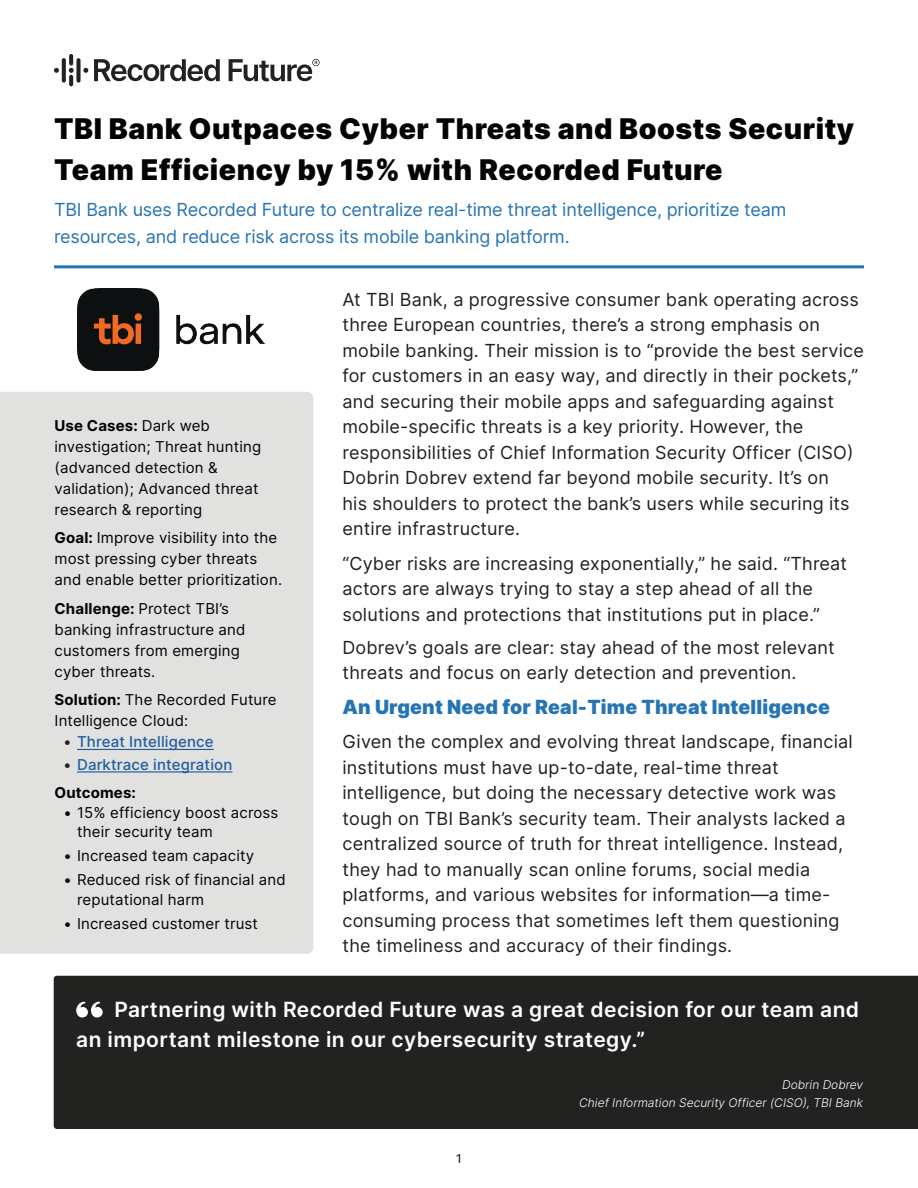
<style>
.page{position:relative;width:918px;height:1188px;background:#fff}
.page>*{position:absolute;margin:0;border:0;box-sizing:border-box;transform-origin:0 0}
.Scope_Note{font:900 28.5px/41.4px "Inter";letter-spacing:.02em;color:#020304}
.Compressed_Copy{font:600 21px/30px "Inter";letter-spacing:.02em;color:#fff}
.t1{font:900 19.5px "Inter";letter-spacing:.01em;color:#2574b4}
.t2{font:18px/25.5px "Inter";letter-spacing:.01em;color:#231f20}
.Scope_Note-2{font:18px/27px "Inter";letter-spacing:-.01em;color:#2674b4}
.Body_Copy_-_Bullets{font:15px/21px "Inter";letter-spacing:.01em;color:#020304}
.t3{font:500 15px "Inter";letter-spacing:.01em;color:#215e9f}
.Body_Copy_-_Bullets-2{font:700 15px "Inter";letter-spacing:.01em;color:#020304}
.Compressed_Copy-2{font:italic 300 12px "Inter";color:#fff}
.t4{font:12px "Inter";color:#000}
.s1{font-weight:700}
.s2{color:#231f20}
</style>
<div class="page">
<hr style="left:54px;top:265px;width:810px;height:3px;background:#2574b4">
<div style="left:0;top:392px;width:313px;height:562px;background:#e1e1df"></div>
<hr style="left:77px;top:749px;width:137px;height:1px;background:#215e9f">
<hr style="left:77px;top:771px;width:155px;height:2px;background:#215e9f">
<svg style="left:229px;top:59px;width:91px;height:23px"></svg>
<svg style="left:94px;top:59px;width:126px;height:22px"></svg>
<svg style="left:54px;top:68px;width:5px;height:5px"></svg>
<svg style="left:62px;top:58px;width:4px;height:25px"></svg>
<svg style="left:69px;top:54px;width:19px;height:32px"></svg>
<div style="left:54px;top:976px;width:864px;height:153px;background:#222221"></div>
<svg style="left:76px;top:1002px;width:27px;height:15px"></svg>
<img style="left:78px;top:288px;width:187px;height:82px">
<p class="Scope_Note" style="left:54px;top:107px;width:802px">TBI Bank Outpaces Cyber Threats and Boosts Security<br>Team Efficiency by 15% with Recorded Future</p>
<p class="Scope_Note-2" style="left:54px;top:196px;width:734px">TBI Bank uses Recorded Future to centralize real-time threat intelligence, prioritize team resources, and reduce risk across its mobile banking platform.</p>
<p class="Body_Copy_-_Bullets" style="left:55px;top:414px;width:208px"><span class="s1">Use Cases:</span> Dark web investigation; Threat hunting (advanced detection &amp; validation); Advanced threat research &amp; reporting</p>
<p class="Body_Copy_-_Bullets" style="left:55px;top:527px;width:229px"><span class="s1">Goal:</span> Improve visibility into the most pressing cyber threats and enable better prioritization.</p>
<p class="Body_Copy_-_Bullets" style="left:55px;top:597px;width:192px"><span class="s1">Challenge:</span> Protect TBI’s banking infrastructure and customers from emerging cyber threats.</p>
<p class="Body_Copy_-_Bullets" style="left:55px;top:689px;width:224px"><span class="s1">Solution:</span> The Recorded Future<br>Intelligence Cloud:</p>
<p class="t3" style="left:64px;top:731px;width:152px"><span class="s2">•</span> Threat Intelligence</p>
<p class="t3" style="left:64px;top:753px;width:170px"><span class="s2">•</span> Darktrace integration</p>
<p class="Body_Copy_-_Bullets-2" style="left:55px;top:782px;width:83px">Outcomes:</p>
<p class="Body_Copy_-_Bullets" style="left:77px;top:802px;width:203px;line-height:19.5px;text-indent:-14px">• 15% efficiency boost across their security team</p>
<p class="Body_Copy_-_Bullets" style="left:64px;top:845px;width:192px">• Increased team capacity</p>
<p class="Body_Copy_-_Bullets" style="left:77px;top:870px;width:210px;line-height:19.5px;text-indent:-14px">• Reduced risk of financial and reputational harm</p>
<p class="Body_Copy_-_Bullets" style="left:64px;top:912px;width:196px">• Increased customer trust</p>
<p class="t2" style="left:342px;top:286px;width:523px">At TBI Bank, a progressive consumer bank operating across three European countries, there’s a strong emphasis on mobile banking. Their mission is to “provide the best service for customers in an easy way, and directly in their pockets,” and securing their mobile apps and safeguarding against mobile-specific threats is a key priority. However, the responsibilities of Chief Information Security Officer (CISO)<br>Dobrin Dobrev extend far beyond mobile security. It’s on<br>his shoulders to protect the bank’s users while securing its entire infrastructure.</p>
<p class="t2" style="left:342px;top:550px;width:506px">“Cyber risks are increasing exponentially,” he said. “Threat actors are always trying to stay a step ahead of all the solutions and protections that institutions put in place.”</p>
<p class="t2" style="left:342px;top:634px;width:494px">Dobrev’s goals are clear: stay ahead of the most relevant threats and focus on early detection and prevention.</p>
<p class="t1" style="left:342px;top:692px;width:489px">An Urgent Need for Real-Time Threat Intelligence</p>
<p class="t2" style="left:342px;top:729px;width:512px">Given the complex and evolving threat landscape, financial institutions must have up-to-date, real-time threat intelligence, but doing the necessary detective work was tough on TBI Bank’s security team. Their analysts lacked a centralized source of truth for threat intelligence. Instead, they had to manually scan online forums, social media platforms, and various websites for information—a time&shy;consuming process that sometimes left them questioning the timeliness and accuracy of their findings.</p>
<p class="Compressed_Copy" style="left:76px;top:994px;width:784px;text-indent:38px">Partnering with Recorded Future was a great decision for our team and an important milestone in our cybersecurity strategy.”</p>
<p class="Compressed_Copy-2" style="left:782px;top:1077px;width:82px">Dobrin Dobrev</p>
<p class="Compressed_Copy-2" style="left:579px;top:1095px;width:285px">Chief Information Security Officer (CISO), TBI Bank</p>
<p class="t4" style="left:456px;top:1150px;width:7px">1</p>
</div>
